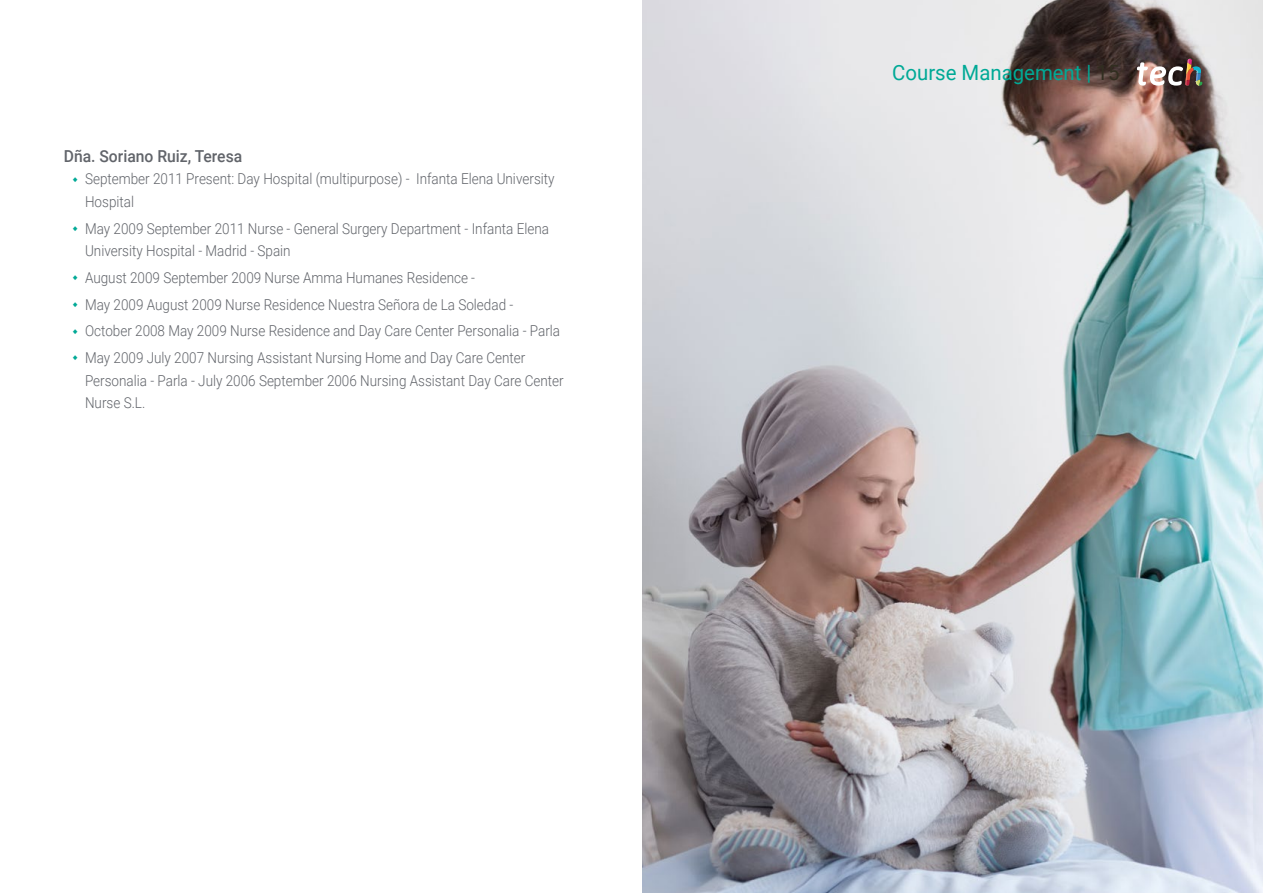
<style>
.page{position:relative;width:1263px;height:893px;background:#fff}
.page>*{position:absolute;margin:0;border:0;box-sizing:border-box;transform-origin:0 0}
.t1{font:21px "Roboto";color:#00a996}
.t2{font:500 16.5px "Roboto";color:#61646a;scale:.95 1}
.t3{font:300 15px/22.5px "Roboto";color:#61646a;scale:.9 1}
.s1{color:#312e20}
</style>
<div class="page">
<img style="left:642px;top:0;width:621px;height:893px">
<svg style="left:1137px;top:59px;width:65px;height:27px"></svg>
<p class="t2" style="left:64px;top:144px;width:189px">Dña. Soriano Ruiz, Teresa</p>
<p class="t3" style="left:85px;top:167px;width:523px">September 2011 Present: Day Hospital (multipurpose) - Infanta Elena University<br>Hospital</p>
<p class="t3" style="left:85px;top:216px;width:517px">May 2009 September 2011 Nurse - General Surgery Department - Infanta Elena<br>University Hospital - Madrid - Spain</p>
<p class="t3" style="left:85px;top:264px;width:529px;line-height:26.7px">August 2009 September 2009 Nurse Amma Humanes Residence -<br>May 2009 August 2009 Nurse Residence Nuestra Señora de La Soledad - October 2008 May 2009 Nurse Residence and Day Care Center Personalia - Parla May 2009 July 2007 Nursing Assistant Nursing Home and Day Care Center</p>
<p class="t3" style="left:85px;top:368px;width:533px">Personalia - Parla - July 2006 September 2006 Nursing Assistant Day Care Center<br>Nurse S.L.</p>
<h1 class="t1" style="left:892px;top:57px;width:229px">Course Management | <span class="s1">15</span></h1>
</div>
